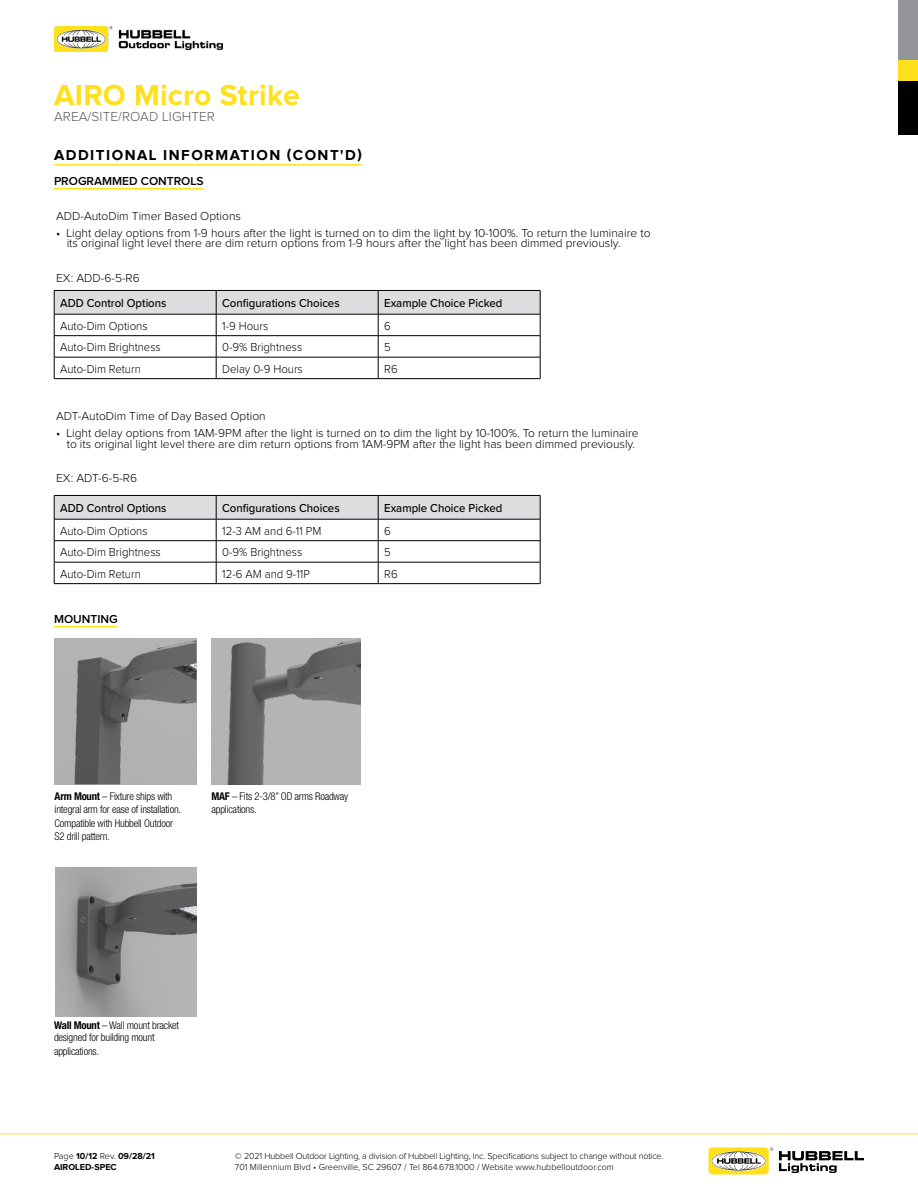
<style>
.page{position:relative;width:918px;height:1188px;background:#fff}
.page>*{position:absolute;margin:0;border:0;box-sizing:border-box;transform-origin:0 0}
.t1{font:700 30px "Proxima Nova";letter-spacing:.01em;color:#ffe01b}
.t2{font:700 15px "Proxima Nova";letter-spacing:.1em;color:#000}
.t3{font:300 13.5px "Proxima Nova";letter-spacing:.01em;color:#58595b}
.t4{font:300 12px/10.5px "Proxima Nova";color:#000}
.t5{font:300 12px "Proxima Nova";color:#000;scale:.95 1}
.t6{font:500 12px "Proxima Nova";color:#000;scale:.95 1}
.t7{font:600 12px "Proxima Nova";color:#000}
.t8{font:300 condensed 10.65px/13.4px "Helvetica Neue LT Std";letter-spacing:-.02em;color:#000}
.t9{font:300 9px/10.8px "Proxima Nova";letter-spacing:-.02em;color:#000}
.t10{font:700 9px/10.8px "Proxima Nova";color:#000}
.s1{font-weight:700}
.s2{font-weight:300}
</style>
<div class="page">
<hr style="left:0;top:1134px;width:918px;height:1px;background:#ffe01b">
<div style="left:898px;top:81px;width:20px;height:54px;background:#000"></div>
<div style="left:898px;top:0;width:20px;height:61px;background:#939598"></div>
<div style="left:898px;top:61px;width:20px;height:20px;background:#ffe01b"></div>
<img style="left:54px;top:27px;width:168px;height:24px">
<svg style="left:779px;top:1151px;width:85px;height:22px"></svg>
<div style="left:708px;top:1148px;width:61px;height:26px;background:#ffe01b;border-radius:5px"></div>
<svg style="left:711px;top:1151px;width:55px;height:20px"></svg>
<svg style="left:712px;top:1148px;width:61px;height:22px"></svg>
<hr style="left:54px;top:188px;width:150px;height:1px;background:#ffe01b">
<svg style="left:54px;top:290px;width:487px;height:88px"></svg>
<hr style="left:54px;top:378px;width:162px;height:1px;background:#000">
<hr style="left:216px;top:378px;width:162px;height:1px;background:#000">
<hr style="left:378px;top:378px;width:162px;height:1px;background:#000">
<svg style="left:54px;top:495px;width:487px;height:88px"></svg>
<hr style="left:54px;top:583px;width:162px;height:1px;background:#000">
<hr style="left:216px;top:583px;width:162px;height:1px;background:#000">
<hr style="left:378px;top:583px;width:162px;height:1px;background:#000">
<hr style="left:54px;top:164px;width:308px;height:2px;background:#ffe01b">
<hr style="left:54px;top:626px;width:64px;height:1px;background:#ffe01b">
<img style="left:55px;top:867px;width:141px;height:149px">
<img style="left:219px;top:638px;width:141px;height:146px">
<img style="left:70px;top:638px;width:127px;height:146px">
<h1 class="t1" style="left:54px;top:78px;width:247px">AIRO Micro Strike</h1>
<p class="t3" style="left:54px;top:109px;width:162px">AREA/SITE/ROAD LIGHTER</p>
<p class="t2" style="left:54px;top:147px;width:309px">ADDITIONAL INFORMATION (CONT'D)</p>
<p class="t7" style="left:54px;top:174px;width:151px">PROGRAMMED CONTROLS</p>
<p class="t4" style="left:56px;top:211px;width:186px">ADD-AutoDim Timer Based Options</p>
<p class="t4" style="left:67px;top:228px;width:585px;text-indent:-10px">• Light delay options from 1-9 hours after the light is turned on to dim the light by 10-100%. To return the luminaire to its original light level there are dim return options from 1-9 hours after the light has been dimmed previously.</p>
<p class="t4" style="left:56px;top:273px;width:85px">EX: ADD-6-5-R6</p>
<p class="t6" style="left:60px;top:294px;width:113px">ADD Control Options</p>
<p class="t6" style="left:222px;top:294px;width:125px">Configurations Choices</p>
<p class="t6" style="left:384px;top:294px;width:126px">Example Choice Picked</p>
<p class="t5" style="left:60px;top:319px;width:93px">Auto-Dim Options</p>
<p class="t5" style="left:222px;top:319px;width:50px">1-9 Hours</p>
<p class="t5" style="left:384px;top:319px;width:9px">6</p>
<p class="t5" style="left:60px;top:341px;width:107px">Auto-Dim Brightness</p>
<p class="t5" style="left:222px;top:341px;width:86px">0-9% Brightness</p>
<p class="t5" style="left:384px;top:341px;width:8px">5</p>
<p class="t5" style="left:60px;top:362px;width:86px">Auto-Dim Return</p>
<p class="t5" style="left:222px;top:362px;width:86px">Delay 0-9 Hours</p>
<p class="t5" style="left:384px;top:362px;width:16px">R6</p>
<p class="t4" style="left:56px;top:411px;width:211px">ADT-AutoDim Time of Day Based Option</p>
<p class="t4" style="left:56px;top:428px;width:584px;text-align:center">• Light delay options from 1AM-9PM after the light is turned on to dim the light by 10-100%. To return the luminaire to its original light level there are dim return options from 1AM-9PM after the light has been dimmed previously.</p>
<p class="t4" style="left:56px;top:473px;width:82px">EX: ADT-6-5-R6</p>
<p class="t6" style="left:60px;top:499px;width:113px">ADD Control Options</p>
<p class="t6" style="left:222px;top:499px;width:125px">Configurations Choices</p>
<p class="t6" style="left:384px;top:499px;width:126px">Example Choice Picked</p>
<p class="t5" style="left:60px;top:524px;width:93px">Auto-Dim Options</p>
<p class="t5" style="left:222px;top:524px;width:106px">12-3 AM and 6-11 PM</p>
<p class="t5" style="left:384px;top:524px;width:9px">6</p>
<p class="t5" style="left:60px;top:546px;width:107px">Auto-Dim Brightness</p>
<p class="t5" style="left:222px;top:546px;width:86px">0-9% Brightness</p>
<p class="t5" style="left:384px;top:546px;width:8px">5</p>
<p class="t5" style="left:60px;top:567px;width:86px">Auto-Dim Return</p>
<p class="t5" style="left:222px;top:567px;width:94px">12-6 AM and 9-11P</p>
<p class="t5" style="left:384px;top:567px;width:16px">R6</p>
<p class="t7" style="left:54px;top:612px;width:65px">MOUNTING</p>
<p class="t8" style="left:55px;top:790px;width:128px"><span class="s1">Arm Mount</span> – Fixture ships with integral arm for ease of installation.<br>Compatible with Hubbell Outdoor<br>S2 drill pattern.</p>
<p class="t8" style="left:211px;top:790px;width:138px"><span class="s1">MAF</span> – Fits 2-3/8” OD arms Roadway applications.</p>
<p class="t8" style="left:54px;top:1019px;width:127px;line-height:12.5px"><span class="s1">Wall Mount</span> – Wall mount bracket designed for building mount</p>
<p class="t8" style="left:54px;top:1044px;width:47px">applications.</p>
<p class="t10" style="left:54px;top:1151px;width:102px"><span class="s2">Page</span> 10/12 <span class="s2">Rev.</span> 09/28/21<br>AIROLED-SPEC</p>
<p class="t9" style="left:235px;top:1151px;width:430px">© 2021 Hubbell Outdoor Lighting, a division of Hubbell Lighting, Inc. Specifications subject to change without notice.<br>701 Millennium Blvd • Greenville, SC 29607 / Tel 864.678.1000 / Website www.hubbelloutdoor.com</p>
</div>
